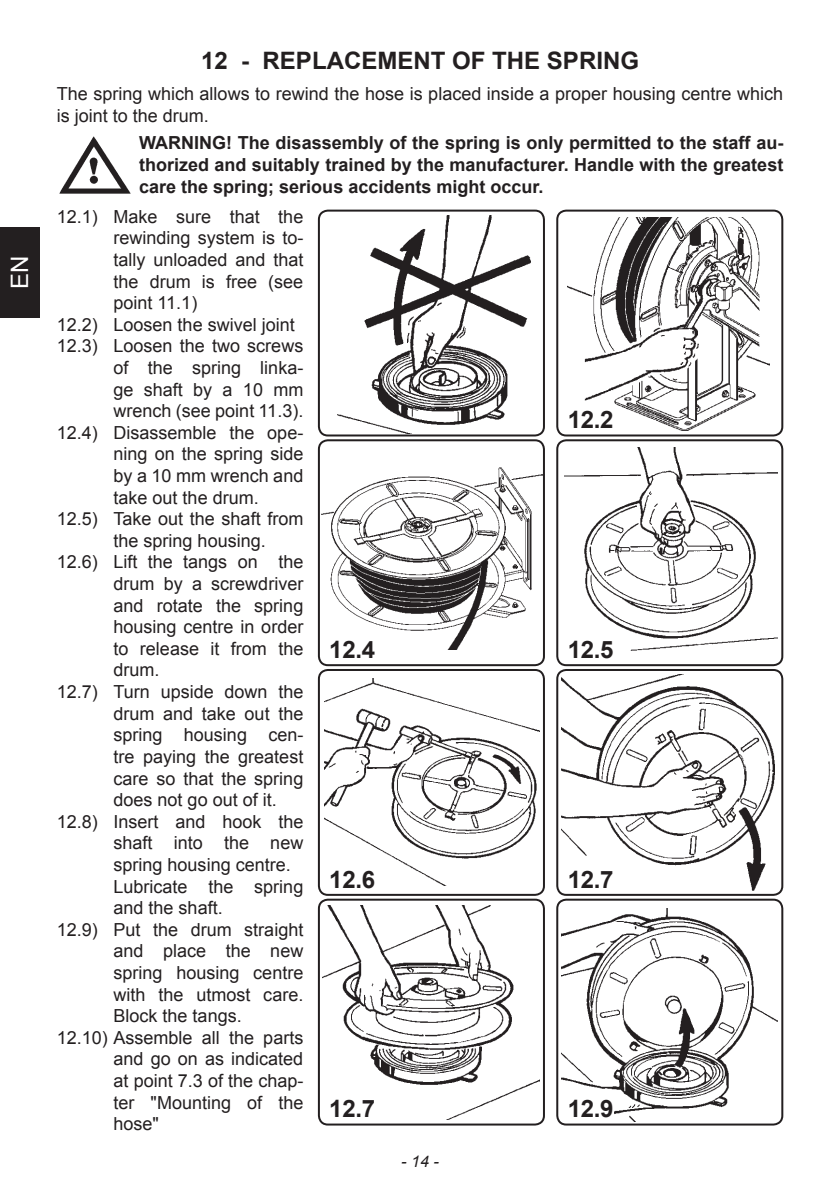
<style>
.page{position:relative;width:840px;height:1191px;background:#fff}
.page>*{position:absolute;margin:0;border:0;box-sizing:border-box;transform-origin:0 0}
.t1{font:700 24px "Arial";color:#231f20}
.t2{font:24px "Arial";color:#fff}
.t3{font:18px/21.6px "Arial";color:#231f20}
.t4{font:700 18px/21.6px "Arial";color:#231f20;text-align:justify}
.t5{font:italic 16px "Arial";color:#231f20}
</style>
<div class="page">
<div style="left:556px;top:210px;width:226px;height:226px;border:2px solid #231f20;border-radius:9px"></div>
<div style="left:556px;top:439px;width:226px;height:227px;border:2px solid #231f20;border-radius:9px"></div>
<div style="left:556px;top:669px;width:226px;height:227px;border:2px solid #231f20;border-radius:9px"></div>
<div style="left:556px;top:898px;width:226px;height:227px;border:2px solid #231f20;border-radius:9px"></div>
<div style="left:318px;top:210px;width:226px;height:226px;border:2px solid #231f20;border-radius:9px"></div>
<div style="left:318px;top:439px;width:226px;height:227px;border:2px solid #231f20;border-radius:9px"></div>
<div style="left:318px;top:669px;width:226px;height:227px;border:2px solid #231f20;border-radius:9px"></div>
<div style="left:318px;top:898px;width:226px;height:227px;border:2px solid #231f20;border-radius:9px"></div>
<img style="left:338px;top:215px;width:192px;height:218px">
<img style="left:564px;top:448px;width:213px;height:202px">
<img style="left:324px;top:678px;width:215px;height:207px">
<img style="left:561px;top:674px;width:213px;height:216px">
<img style="left:322px;top:905px;width:217px;height:214px">
<img style="left:561px;top:908px;width:216px;height:213px">
<img style="left:321px;top:468px;width:221px;height:181px">
<img style="left:567px;top:217px;width:201px;height:214px">
<img style="left:59px;top:136px;width:71px;height:57px">
<div style="left:567px;top:1097px;width:46px;height:22px;background:#fff"></div>
<div style="left:0;top:227px;width:40px;height:90px;background:#231f20"></div>
<h1 class="t2" style="left:4px;top:289px;width:35px;rotate:-90deg">EN</h1>
<h1 class="t1" style="left:201px;top:44px;width:439px">12 - REPLACEMENT OF THE SPRING</h1>
<p class="t3" style="left:57px;top:83px;width:727px">The spring which allows to rewind the hose is placed inside a proper housing centre which is joint to the drum.</p>
<p class="t4" style="left:139px;top:133px;width:645px">WARNING! The disassembly of the spring is only permitted to the staff au&shy;thorized and suitably trained by the manufacturer. Handle with the greatest care the spring; serious accidents might occur.</p>
<p class="t3" style="left:57px;top:206px;width:248px">12.1) Make sure that the</p>
<p class="t3" style="left:113px;top:227px;width:191px">rewinding system is to-</p>
<p class="t3" style="left:113px;top:249px;width:191px">tally unloaded and that</p>
<p class="t3" style="left:113px;top:271px;width:191px">the drum is free (see</p>
<p class="t3" style="left:113px;top:292px;width:85px">point 11.1)</p>
<p class="t3" style="left:57px;top:314px;width:239px">12.2) Loosen the swivel joint</p>
<p class="t3" style="left:57px;top:335px;width:248px">12.3) Loosen the two screws</p>
<p class="t3" style="left:113px;top:357px;width:191px">of the spring linka-</p>
<p class="t3" style="left:113px;top:379px;width:191px">ge shaft by a 10 mm</p>
<p class="t3" style="left:113px;top:400px;width:191px">wrench (see point 11.3).</p>
<p class="t3" style="left:57px;top:422px;width:248px">12.4) Disassemble the ope-</p>
<p class="t3" style="left:113px;top:443px;width:191px">ning on the spring side</p>
<p class="t3" style="left:113px;top:465px;width:191px">by a 10 mm wrench and</p>
<p class="t3" style="left:113px;top:487px;width:147px">take out the drum.</p>
<p class="t3" style="left:57px;top:508px;width:248px">12.5) Take out the shaft from</p>
<p class="t3" style="left:113px;top:530px;width:154px">the spring housing.</p>
<p class="t3" style="left:57px;top:551px;width:248px">12.6) Lift the tangs on the</p>
<p class="t3" style="left:113px;top:573px;width:191px">drum by a screwdriver</p>
<p class="t3" style="left:113px;top:595px;width:191px">and rotate the spring</p>
<p class="t3" style="left:113px;top:616px;width:191px">housing centre in order</p>
<p class="t3" style="left:113px;top:638px;width:191px">to release it from the</p>
<p class="t3" style="left:113px;top:659px;width:48px">drum.</p>
<p class="t3" style="left:57px;top:681px;width:248px">12.7) Turn upside down the</p>
<p class="t3" style="left:113px;top:703px;width:191px">drum and take out the</p>
<p class="t3" style="left:113px;top:724px;width:191px">spring housing cen-</p>
<p class="t3" style="left:113px;top:746px;width:191px">tre paying the greatest</p>
<p class="t3" style="left:113px;top:767px;width:191px">care so that the spring</p>
<p class="t3" style="left:113px;top:789px;width:165px">does not go out of it.</p>
<p class="t3" style="left:57px;top:811px;width:248px">12.8) Insert and hook the</p>
<p class="t3" style="left:113px;top:832px;width:191px">shaft into the new</p>
<p class="t3" style="left:113px;top:854px;width:179px">spring housing centre.</p>
<p class="t3" style="left:113px;top:875px;width:191px">Lubricate the spring</p>
<p class="t3" style="left:113px;top:897px;width:111px">and the shaft.</p>
<p class="t3" style="left:57px;top:919px;width:248px">12.9) Put the drum straight</p>
<p class="t3" style="left:113px;top:940px;width:191px">and place the new</p>
<p class="t3" style="left:113px;top:962px;width:191px">spring housing centre</p>
<p class="t3" style="left:113px;top:983px;width:191px">with the utmost care.</p>
<p class="t3" style="left:113px;top:1005px;width:130px">Block the tangs.</p>
<p class="t3" style="left:57px;top:1027px;width:248px">12.10) Assemble all the parts</p>
<p class="t3" style="left:113px;top:1048px;width:191px">and go on as indicated</p>
<p class="t3" style="left:113px;top:1070px;width:191px">at point 7.3 of the chap-</p>
<p class="t3" style="left:113px;top:1091px;width:191px">ter "Mounting of the</p>
<p class="t3" style="left:113px;top:1113px;width:47px">hose"</p>
<h1 class="t1" style="left:567px;top:404px;width:47px">12.2</h1>
<h1 class="t1" style="left:329px;top:633px;width:47px">12.4</h1>
<h1 class="t1" style="left:567px;top:633px;width:47px">12.5</h1>
<h1 class="t1" style="left:329px;top:863px;width:47px">12.6</h1>
<h1 class="t1" style="left:567px;top:863px;width:47px">12.7</h1>
<h1 class="t1" style="left:567px;top:1092px;width:47px">12.9</h1>
<h1 class="t1" style="left:329px;top:1092px;width:47px">12.7</h1>
<p class="t5" style="left:401px;top:1150px;width:39px">- 14 -</p>
</div>
